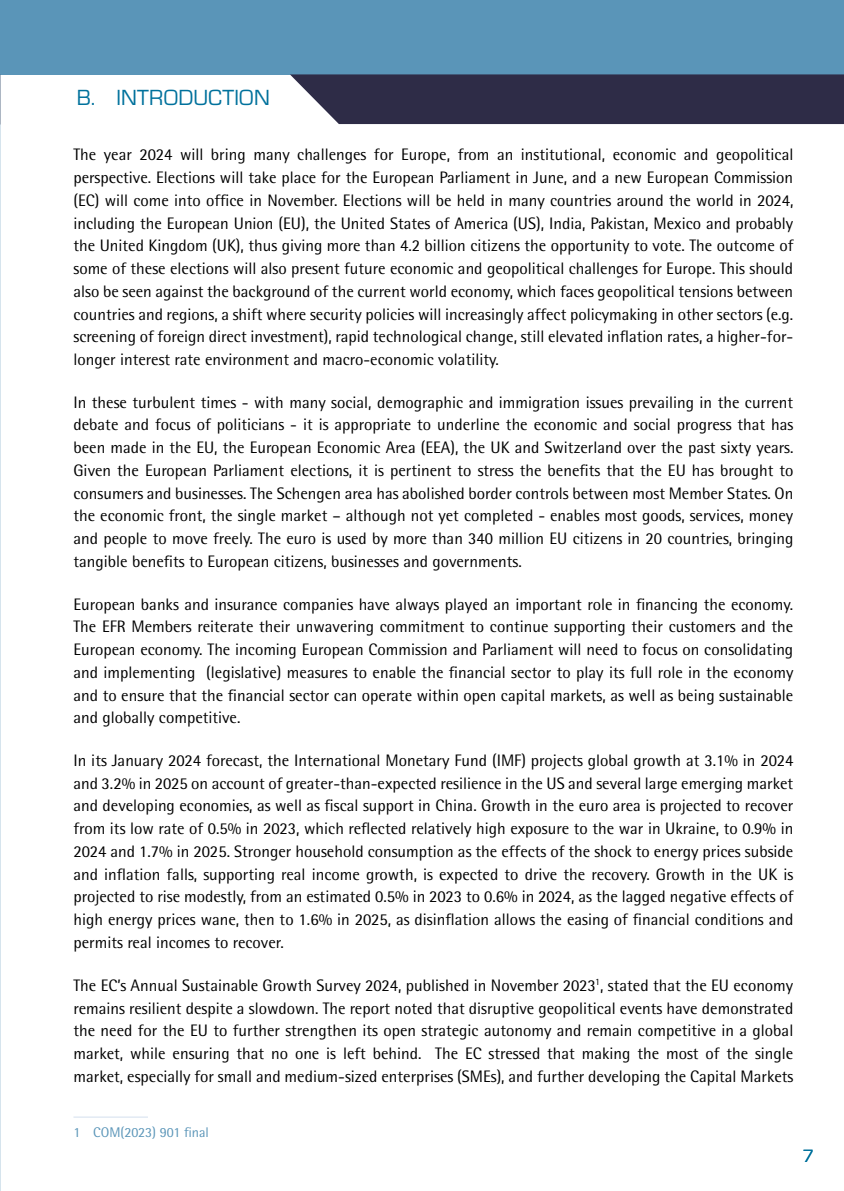
<style>
.page{position:relative;width:844px;height:1191px;background:#fff}
.page>*{position:absolute;margin:0;border:0;box-sizing:border-box;transform-origin:0 0}
.t1{font:22.75px "Eurostile";color:#00719c}
.t2{font:18.38px "Eurostile";color:#00719c}
.t3{font:16.62px/22.8px "Rotis Semi Sans Std";color:#000;text-align:justify}
.t4{font:14px "Rotis Semi Sans Std";color:#5a95b8}
</style>
<div class="page">
<div style="left:0;top:0;width:843px;height:74px;background:#5a95b8"></div>
<div style="left:290px;top:74px;width:553px;height:50px;background:#2e2c47"></div>
<hr style="left:73px;top:1116px;width:75px;height:1px;background:#d3dfee">
<h1 class="t1" style="left:77px;top:82px;width:194px">B. INTRODUCTION</h1>
<p class="t3" style="left:73px;top:143px;width:721px">The year 2024 will bring many challenges for Europe, from an institutional, economic and geopolitical perspective. Elections will take place for the European Parliament in June, and a new European Commission (EC) will come into office in November. Elections will be held in many countries around the world in 2024, including the European Union (EU), the United States of America (US), India, Pakistan, Mexico and probably the United Kingdom (UK), thus giving more than 4.2 billion citizens the opportunity to vote. The outcome of some of these elections will also present future economic and geopolitical challenges for Europe. This should also be seen against the background of the current world economy, which faces geopolitical tensions between countries and regions, a shift where security policies will increasingly affect policymaking in other sectors (e.g. screening of foreign direct investment), rapid technological change, still elevated inflation rates, a higher-for&shy;longer interest rate environment and macro-economic volatility.</p>
<p class="t3" style="left:73px;top:390px;width:721px">In these turbulent times - with many social, demographic and immigration issues prevailing in the current debate and focus of politicians - it is appropriate to underline the economic and social progress that has been made in the EU, the European Economic Area (EEA), the UK and Switzerland over the past sixty years.<br>Given the European Parliament elections, it is pertinent to stress the benefits that the EU has brought to consumers and businesses. The Schengen area has abolished border controls between most Member States. On the economic front, the single market – although not yet completed - enables most goods, services, money and people to move freely. The euro is used by more than 340 million EU citizens in 20 countries, bringing tangible benefits to European citizens, businesses and governments.</p>
<p class="t3" style="left:73px;top:592px;width:721px">European banks and insurance companies have always played an important role in financing the economy.<br>The EFR Members reiterate their unwavering commitment to continue supporting their customers and the European economy. The incoming European Commission and Parliament will need to focus on consolidating and implementing (legislative) measures to enable the financial sector to play its full role in the economy and to ensure that the financial sector can operate within open capital markets, as well as being sustainable and globally competitive.</p>
<p class="t3" style="left:73px;top:749px;width:721px">In its January 2024 forecast, the International Monetary Fund (IMF) projects global growth at 3.1% in 2024 and 3.2% in 2025 on account of greater-than-expected resilience in the US and several large emerging market and developing economies, as well as fiscal support in China. Growth in the euro area is projected to recover from its low rate of 0.5% in 2023, which reflected relatively high exposure to the war in Ukraine, to 0.9% in 2024 and 1.7% in 2025. Stronger household consumption as the effects of the shock to energy prices subside and inflation falls, supporting real income growth, is expected to drive the recovery. Growth in the UK is projected to rise modestly, from an estimated 0.5% in 2023 to 0.6% in 2024, as the lagged negative effects of high energy prices wane, then to 1.6% in 2025, as disinflation allows the easing of financial conditions and permits real incomes to recover.</p>
<p class="t3" style="left:73px;top:973px;width:721px">The EC’s Annual Sustainable Growth Survey 2024, published in November 2023<sup>1</sup>, stated that the EU economy remains resilient despite a slowdown. The report noted that disruptive geopolitical events have demonstrated the need for the EU to further strengthen its open strategic autonomy and remain competitive in a global market, while ensuring that no one is left behind. The EC stressed that making the most of the single market, especially for small and medium-sized enterprises (SMEs), and further developing the Capital Markets</p>
<p class="t4" style="left:73px;top:1124px;width:137px">1 COM(2023) 901 final</p>
<p class="t2" style="left:802px;top:1143px;width:13px">7</p>
</div>
